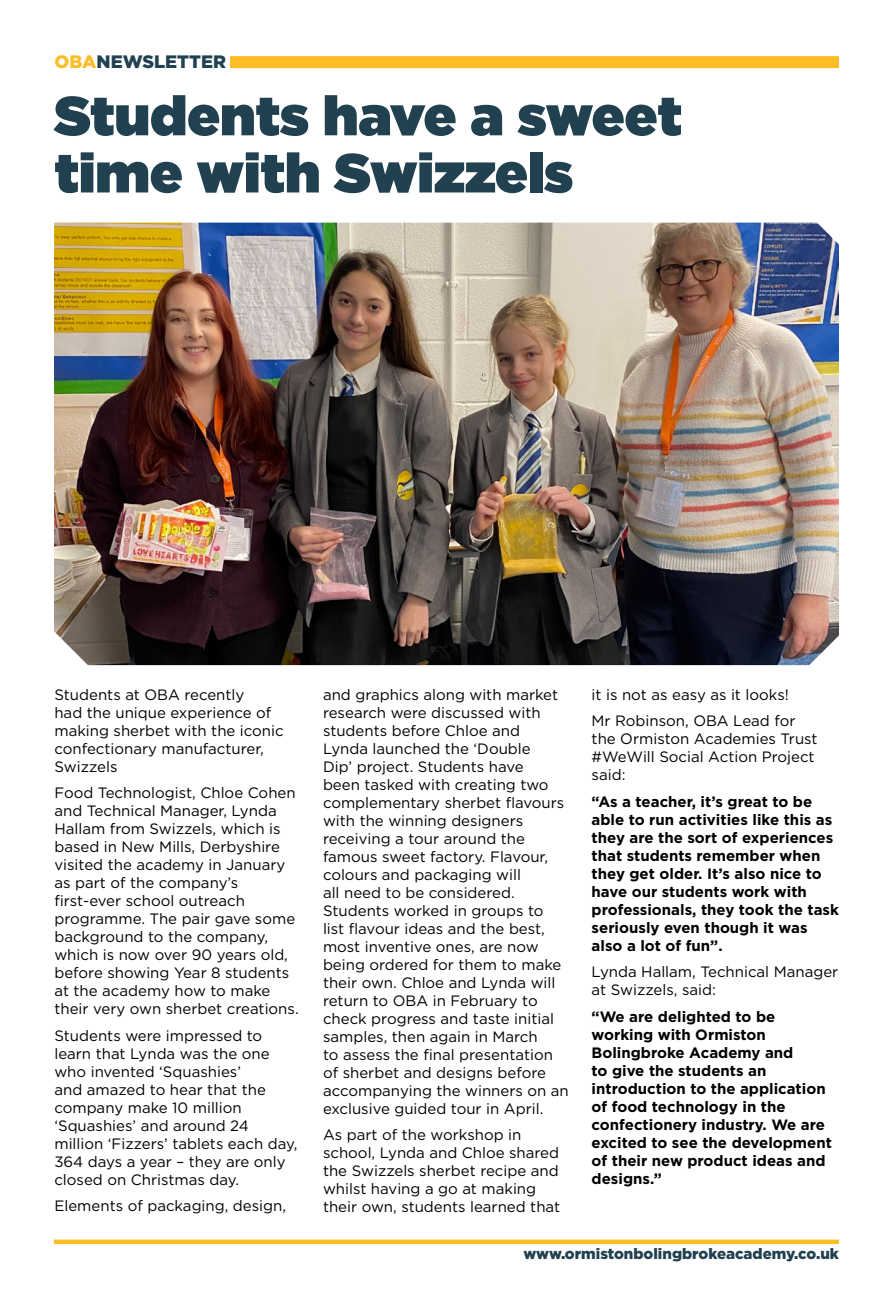
<style>
.page{position:relative;width:893px;height:1314px;background:#fff}
.page>*{position:absolute;margin:0;border:0;box-sizing:border-box;transform-origin:0 0}
.t1{font:900 55.05px/57.2px "Gotham";color:#214150}
.t2{font:900 18px "Gotham";color:#214150}
.t3{font:15px/18px "Gotham";color:#000}
.t4{font:700 15px/18px "Gotham";color:#000}
.t5{font:900 15px "Gotham";color:#214150}
.s1{color:#febd26}
</style>
<div class="page">
<div style="left:230px;top:56px;width:609px;height:12px;background:#febd26"></div>
<img style="left:54px;top:223px;width:785px;height:442px">
<div style="left:54px;top:1239px;width:785px;height:5px;background:#febd26"></div>
<p class="t2" style="left:54px;top:50px;width:173px"><span class="s1">OBA</span>NEWSLETTER</p>
<h1 class="t1" style="left:54px;top:86px;width:629px">Students have a sweet time with Swizzels</h1>
<p class="t3" style="left:54px;top:685px;width:231px">Students at OBA recently<br>had the unique experience of making sherbet with the iconic confectionary manufacturer,<br>Swizzels</p>
<p class="t3" style="left:54px;top:783px;width:246px">Food Technologist, Chloe Cohen and Technical Manager, Lynda<br>Hallam from Swizzels, which is based in New Mills, Derbyshire visited the academy in January as part of the company’s first-ever school outreach programme. The pair gave some background to the company, which is now over 90 years old, before showing Year 8 students at the academy how to make their very own sherbet creations.</p>
<p class="t3" style="left:54px;top:1026px;width:245px">Students were impressed to learn that Lynda was the one who invented ‘Squashies’<br>and amazed to hear that the company make 10 million ‘Squashies’ and around 24 million ‘Fizzers’ tablets each day,<br>364 days a year – they are only closed on Christmas day.</p>
<p class="t3" style="left:54px;top:1196px;width:233px">Elements of packaging, design,</p>
<p class="t3" style="left:323px;top:685px;width:247px">and graphics along with market research were discussed with students before Chloe and<br>Lynda launched the ‘Double<br>Dip’ project. Students have<br>been tasked with creating two complementary sherbet flavours with the winning designers receiving a tour around the famous sweet factory. Flavour, colours and packaging will<br>all need to be considered.<br>Students worked in groups to<br>list flavour ideas and the best, most inventive ones, are now being ordered for them to make their own. Chloe and Lynda will return to OBA in February to check progress and taste initial samples, then again in March<br>to assess the final presentation of sherbet and designs before accompanying the winners on an exclusive guided tour in April.</p>
<p class="t3" style="left:323px;top:1125px;width:239px">As part of the workshop in school, Lynda and Chloe shared the Swizzels sherbet recipe and whilst having a go at making their own, students learned that</p>
<p class="t3" style="left:592px;top:681px;width:205px;line-height:26.5px">it is not as easy as it looks!<br>Mr Robinson, OBA Lead for</p>
<p class="t3" style="left:592px;top:729px;width:228px">the Ormiston Academies Trust #WeWill Social Action Project said:</p>
<p class="t4" style="left:592px;top:792px;width:249px">“As a teacher, it’s great to be able to run activities like this as they are the sort of experiences that students remember when they get older. It’s also nice to have our students work with professionals, they took the task seriously even though it was also a lot of fun”.</p>
<p class="t3" style="left:592px;top:962px;width:248px">Lynda Hallam, Technical Manager at Swizzels, said:</p>
<p class="t4" style="left:592px;top:1007px;width:242px">“We are delighted to be working with Ormiston<br>Bolingbroke Academy and<br>to give the students an introduction to the application of food technology in the confectionery industry. We are excited to see the development of their new product ideas and designs.”</p>
<p class="t5" style="left:523px;top:1243px;width:317px">www.ormistonbolingbrokeacademy.co.uk</p>
</div>
